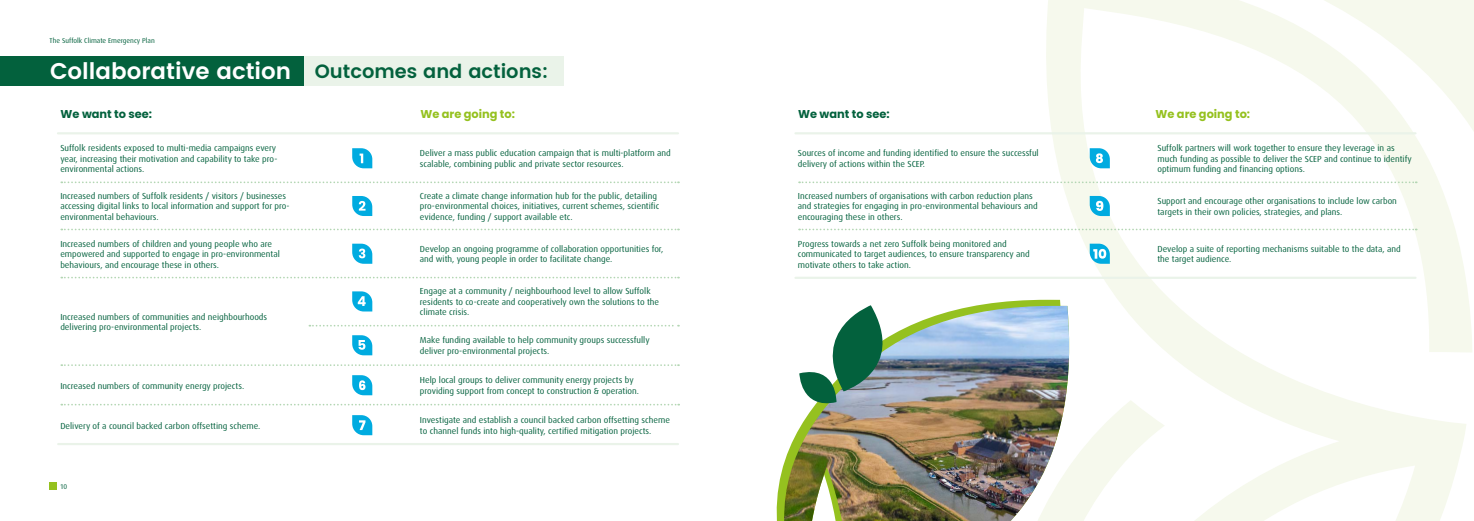
<style>
.page{position:relative;width:1474px;height:521px;background:#fff}
.page>*{position:absolute;margin:0;border:0;box-sizing:border-box;transform-origin:0 0}
.t1{font:600 22.75px "Poppins";color:#fff}
.t2{font:700 11.38px "Poppins";color:#95c11f}
.t3{font:700 11.38px "Poppins";color:#03613d}
.t4{font:8.75px/10.5px "Dax Pro";color:#03613d}
.t5{font:7px "Dax Pro";color:#03613d}
.s1{font-size:19.25px;color:#03613d}
</style>
<div class="page">
<div style="left:50px;top:482px;width:7px;height:8px;background:#95c11f"></div>
<svg style="left:352px;top:148px;width:20px;height:20px"></svg>
<svg style="left:352px;top:196px;width:20px;height:20px"></svg>
<svg style="left:352px;top:244px;width:20px;height:20px"></svg>
<svg style="left:352px;top:291px;width:20px;height:20px"></svg>
<svg style="left:352px;top:335px;width:20px;height:20px"></svg>
<svg style="left:352px;top:375px;width:20px;height:20px"></svg>
<svg style="left:352px;top:415px;width:20px;height:20px"></svg>
<svg style="left:990px;top:0;width:482px;height:521px"></svg>
<svg style="left:1089px;top:148px;width:20px;height:20px"></svg>
<svg style="left:1089px;top:196px;width:20px;height:20px"></svg>
<svg style="left:1089px;top:244px;width:20px;height:20px"></svg>
<div style="left:0;top:56px;width:304px;height:30px;background:#03613d"></div>
<div style="left:304px;top:56px;width:259px;height:30px;background:#eaf3e9"></div>
<svg style="left:61px;top:181px;width:618px;height:2px"></svg>
<svg style="left:799px;top:181px;width:617px;height:2px"></svg>
<svg style="left:799px;top:229px;width:617px;height:1px"></svg>
<svg style="left:61px;top:229px;width:618px;height:1px"></svg>
<svg style="left:61px;top:277px;width:618px;height:1px"></svg>
<svg style="left:61px;top:364px;width:618px;height:2px"></svg>
<svg style="left:61px;top:404px;width:618px;height:1px"></svg>
<svg style="left:309px;top:325px;width:370px;height:1px"></svg>
<hr style="left:58px;top:132px;width:620px;height:2px;background:#eaf3e9">
<hr style="left:795px;top:132px;width:620px;height:2px;background:#eaf3e9">
<hr style="left:795px;top:277px;width:620px;height:2px;background:#eaf3e9">
<hr style="left:58px;top:443px;width:620px;height:2px;background:#eaf3e9">
<svg style="left:776px;top:467px;width:7px;height:54px"></svg>
<img style="left:783px;top:306px;width:289px;height:215px">
<svg style="left:799px;top:305px;width:109px;height:105px"></svg>
<p class="t5" style="left:50px;top:36px;width:107px">The Suffolk Climate Emergency Plan</p>
<h1 class="t1" style="left:50px;top:54px;width:499px">Collaborative action <span class="s1">Outcomes and actions:</span></h1>
<h2 class="t3" style="left:61px;top:108px;width:93px">We want to see:</h2>
<h2 class="t2" style="left:420px;top:108px;width:96px">We are going to:</h2>
<h2 class="t3" style="left:798px;top:108px;width:93px">We want to see:</h2>
<h2 class="t2" style="left:1155px;top:108px;width:96px">We are going to:</h2>
<p class="t4" style="left:60px;top:143px;width:218px">Suffolk residents exposed to multi-media campaigns every year, increasing their motivation and capability to take pro&shy;environmental actions.</p>
<p class="t4" style="left:420px;top:148px;width:252px">Deliver a mass public education campaign that is multi-platform and scalable, combining public and private sector resources.</p>
<p class="t4" style="left:60px;top:191px;width:231px">Increased numbers of Suffolk residents / visitors / businesses accessing digital links to local information and support for pro&shy;environmental behaviours.</p>
<p class="t4" style="left:420px;top:191px;width:241px">Create a climate change information hub for the public, detailing pro-environmental choices, initiatives, current schemes, scientific evidence, funding / support available etc.</p>
<p class="t4" style="left:60px;top:238px;width:221px">Increased numbers of children and young people who are empowered and supported to engage in pro-environmental behaviours, and encourage these in others.</p>
<p class="t4" style="left:420px;top:244px;width:245px">Develop an ongoing programme of collaboration opportunities for, and with, young people in order to facilitate change.</p>
<p class="t4" style="left:60px;top:311px;width:208px">Increased numbers of communities and neighbourhoods delivering pro-environmental projects.</p>
<p class="t4" style="left:420px;top:286px;width:241px">Engage at a community / neighbourhood level to allow Suffolk residents to co-create and cooperatively own the solutions to the climate crisis.</p>
<p class="t4" style="left:420px;top:335px;width:231px">Make funding available to help community groups successfully deliver pro-environmental projects.</p>
<p class="t4" style="left:60px;top:380px;width:185px">Increased numbers of community energy projects.</p>
<p class="t4" style="left:420px;top:375px;width:220px">Help local groups to deliver community energy projects by providing support from concept to construction &amp; operation.</p>
<p class="t4" style="left:60px;top:420px;width:201px">Delivery of a council backed carbon offsetting scheme.</p>
<p class="t4" style="left:420px;top:415px;width:251px">Investigate and establish a council backed carbon offsetting scheme to channel funds into high-quality, certified mitigation projects.</p>
<p class="t5" style="left:61px;top:482px;width:8px">10</p>
<p class="t4" style="left:798px;top:148px;width:242px">Sources of income and funding identified to ensure the successful delivery of actions within the SCEP.</p>
<p class="t4" style="left:1157px;top:143px;width:256px">Suffolk partners will work together to ensure they leverage in as much funding as possible to deliver the SCEP and continue to identify optimum funding and financing options.</p>
<p class="t4" style="left:798px;top:191px;width:241px">Increased numbers of organisations with carbon reduction plans and strategies for engaging in pro-environmental behaviours and encouraging these in others.</p>
<p class="t4" style="left:1157px;top:196px;width:241px">Support and encourage other organisations to include low carbon targets in their own policies, strategies, and plans.</p>
<p class="t4" style="left:798px;top:238px;width:233px">Progress towards a net zero Suffolk being monitored and communicated to target audiences, to ensure transparency and motivate others to take action.</p>
<p class="t4" style="left:1157px;top:244px;width:245px">Develop a suite of reporting mechanisms suitable to the data, and the target audience.</p>
</div>
